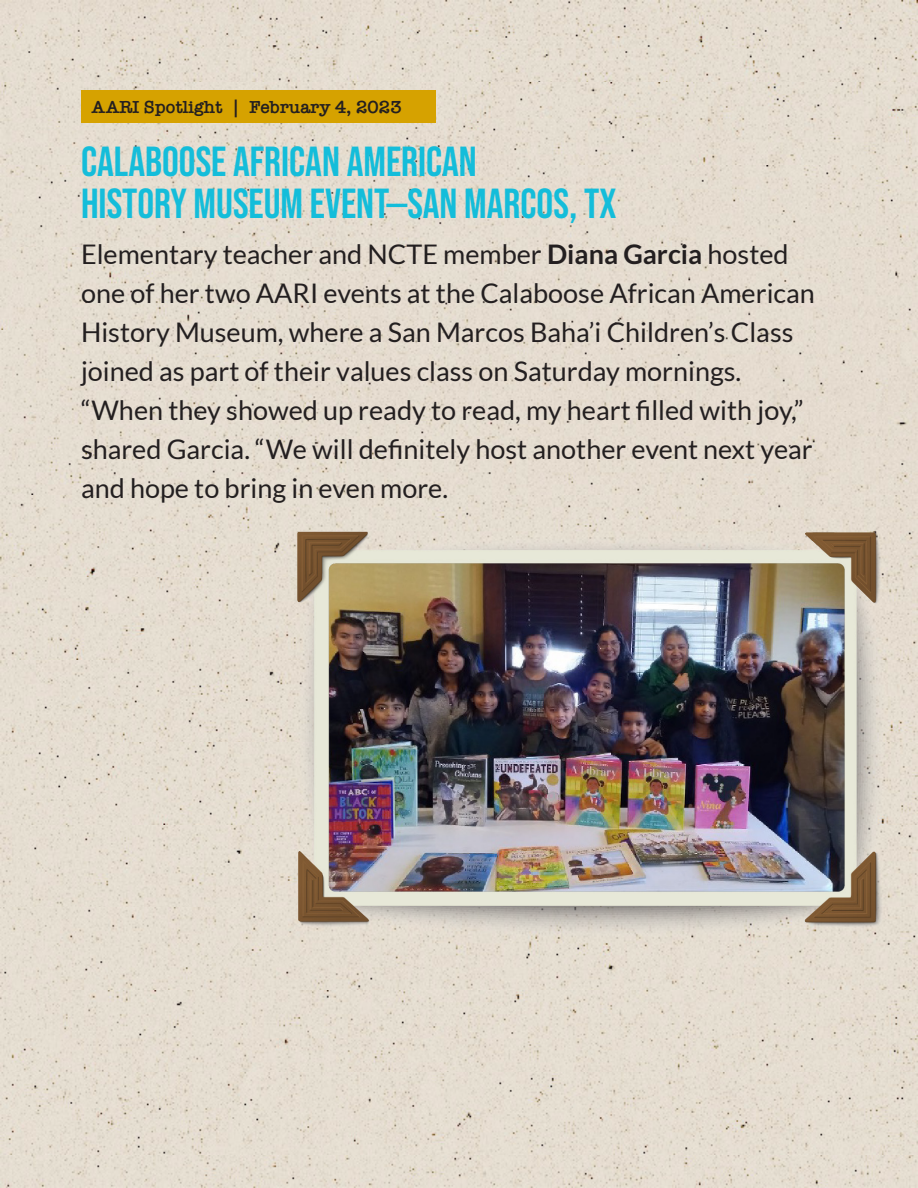
<style>
.page{position:relative;width:918px;height:1188px;background:#fff}
.page>*{position:absolute;margin:0;border:0;box-sizing:border-box;transform-origin:0 0}
.t1{font:700 42px/42px "Bebas Neue Pro";color:#14bdda}
.t2{font:27px/39px "Lato";color:#231f20}
.t3{font:600 18px "American Typewriter";color:#231f20}
.s1{font-weight:700}
</style>
<div class="page">
<img style="left:0;top:0;width:918px;height:1188px">
<img style="left:296px;top:531px;width:591px;height:409px">
<div style="left:81px;top:91px;width:354px;height:32px;background:#d6a200"></div>
<p class="t3" style="left:92px;top:93px;width:312px">AARI Spotlight | February 4, 2023</p>
<h1 class="t1" style="left:81px;top:140px;width:537px">CALABOOSE AFRICAN AMERICAN<br>HISTORY MUSEUM EVENT—SAN MARCOS, TX</h1>
<p class="t2" style="left:81px;top:234px;width:735px">Elementary teacher and NCTE member <span class="s1">Diana Garcia</span> hosted one of her two AARI events at the Calaboose African American History Museum, where a San Marcos Baha’i Children’s Class joined as part of their values class on Saturday mornings. “When they showed up ready to read, my heart filled with joy,” shared Garcia. “We will definitely host another event next year and hope to bring in even more.</p>
</div>
